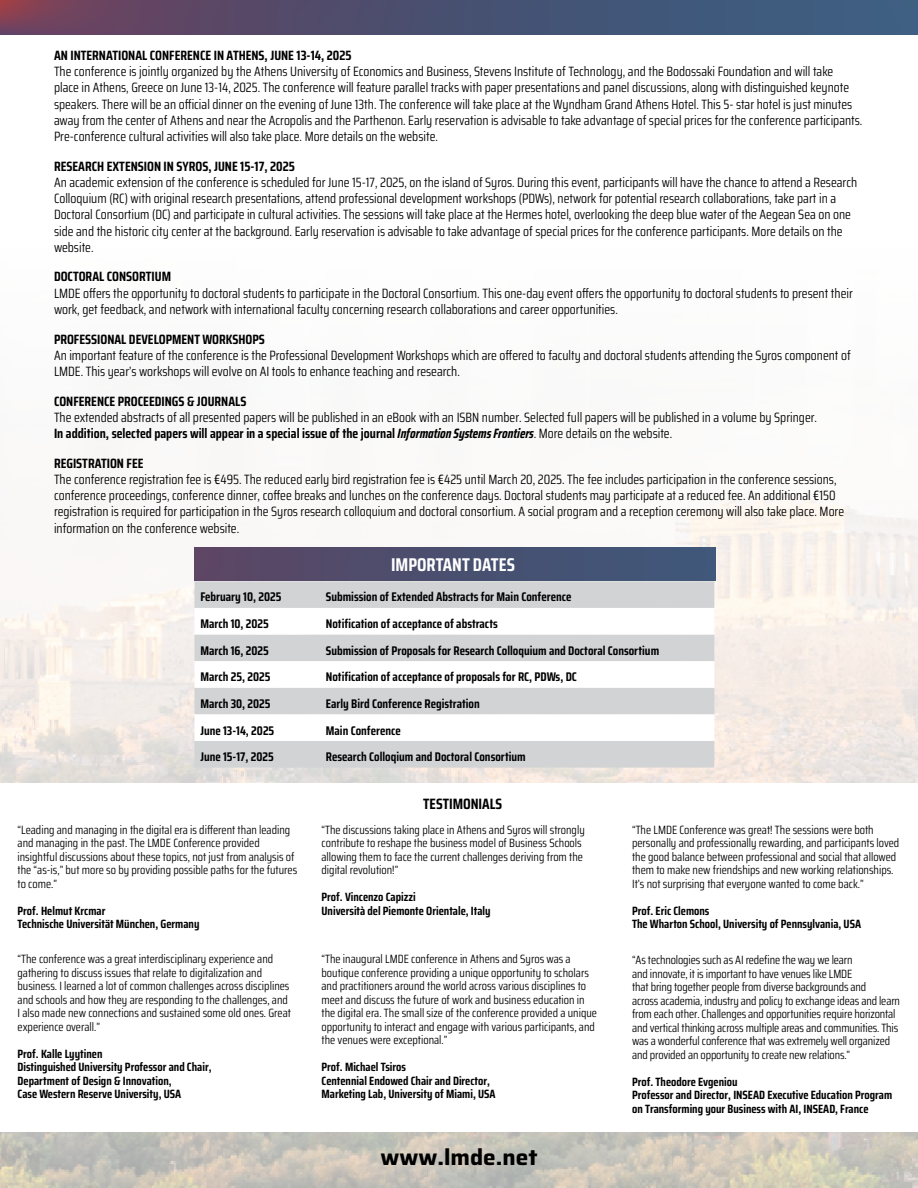
<style>
.page{position:relative;width:918px;height:1188px;background:#fff}
.page>*{position:absolute;margin:0;border:0;box-sizing:border-box;transform-origin:0 0}
.t1{font:700 22.5px "Saira";color:#000}
.t2{font:700 18.45px "Saira Condensed";color:#fff}
.t3{font:700 15px "Saira Condensed";color:#000}
.t4{font:13.5px/16.2px "Saira Condensed";color:#000}
.t5{font:700 13.5px "Saira Condensed";color:#000}
.t6{font:700 12.6px "Saira Condensed";color:#000}
.t7{font:12px/13.5px "Saira Condensed";color:#000}
.t8{font:700 12px/13.5px "Saira Condensed";color:#000}
.s1{font-weight:700}
.s2{font-weight:700;font-style:italic}
</style>
<div class="page">
<img style="left:0;top:495px;width:918px;height:693px">
<div style="left:0;top:784px;width:918px;height:348px;background:#fff"></div>
<svg style="left:0;top:0;width:918px;height:34px;background:#4e5070"></svg>
<div style="left:194px;top:547px;width:521px;height:34px;background:linear-gradient(to right,#5b4664,#3c587b)"></div>
<div style="left:194px;top:581px;width:520px;height:187px;background:#d1d3d4"></div>
<svg style="left:194px;top:608px;width:520px;height:133px"></svg>
<p class="t5" style="left:54px;top:44px;width:299px">AN INTERNATIONAL CONFERENCE IN ATHENS, JUNE 13-14, 2025</p>
<p class="t4" style="left:54px;top:63px;width:810px">The conference is jointly organized by the Athens University of Economics and Business, Stevens Institute of Technology, and the Bodossaki Foundation and will take<br>place in Athens, Greece on June 13-14, 2025. The conference will feature parallel tracks with paper presentations and panel discussions, along with distinguished keynote speakers. There will be an official dinner on the evening of June 13th. The conference will take place at the Wyndham Grand Athens Hotel. This 5- star hotel is just minutes away from the center of Athens and near the Acropolis and the Parthenon. Early reservation is advisable to take advantage of special prices for the conference participants.<br>Pre-conference cultural activities will also take place. More details on the website.</p>
<p class="t5" style="left:54px;top:155px;width:242px">RESEARCH EXTENSION IN SYROS, JUNE 15-17, 2025</p>
<p class="t4" style="left:54px;top:174px;width:805px">An academic extension of the conference is scheduled for June 15-17, 2025, on the island of Syros. During this event, participants will have the chance to attend a Research Colloquium (RC) with original research presentations, attend professional development workshops (PDWs), network for potential research collaborations, take part in a Doctoral Consortium (DC) and participate in cultural activities. The sessions will take place at the Hermes hotel, overlooking the deep blue water of the Aegean Sea on one side and the historic city center at the background. Early reservation is advisable to take advantage of special prices for the conference participants. More details on the website.</p>
<p class="t5" style="left:54px;top:266px;width:119px">DOCTORAL CONSORTIUM</p>
<p class="t4" style="left:54px;top:284px;width:800px">LMDE offers the opportunity to doctoral students to participate in the Doctoral Consortium. This one-day event offers the opportunity to doctoral students to present their work, get feedback, and network with international faculty concerning research collaborations and career opportunities.</p>
<p class="t5" style="left:54px;top:328px;width:212px">PROFESSIONAL DEVELOPMENT WORKSHOPS</p>
<p class="t4" style="left:54px;top:346px;width:798px">An important feature of the conference is the Professional Development Workshops which are offered to faculty and doctoral students attending the Syros component of<br>LMDE. This year’s workshops will evolve on AI tools to enhance teaching and research.</p>
<p class="t5" style="left:54px;top:390px;width:194px">CONFERENCE PROCEEDINGS &amp; JOURNALS</p>
<p class="t4" style="left:54px;top:409px;width:765px">The extended abstracts of all presented papers will be published in an eBook with an ISBN number. Selected full papers will be published in a volume by Springer.<br><span class="s1">In addition, selected papers will appear in a special issue of the journal</span> <span class="s2">Information Systems Frontiers</span>. More details on the website.</p>
<p class="t5" style="left:54px;top:452px;width:91px">REGISTRATION FEE</p>
<p class="t4" style="left:54px;top:471px;width:792px">The conference registration fee is €495. The reduced early bird registration fee is €425 until March 20, 2025. The fee includes participation in the conference sessions, conference proceedings, conference dinner, coffee breaks and lunches on the conference days. Doctoral students may participate at a reduced fee. An additional €150 registration is required for participation in the Syros research colloquium and doctoral consortium. A social program and a reception ceremony will also take place. More information on the conference website.</p>
<h2 class="t2" style="left:391px;top:550px;width:125px">IMPORTANT DATES</h2>
<p class="t6" style="left:200px;top:587px;width:82px">February 10, 2025</p>
<p class="t6" style="left:326px;top:587px;width:247px">Submission of Extended Abstracts for Main Conference</p>
<p class="t6" style="left:200px;top:613px;width:70px">March 10, 2025</p>
<p class="t6" style="left:326px;top:613px;width:173px">Notification of acceptance of abstracts</p>
<p class="t6" style="left:200px;top:640px;width:70px">March 16, 2025</p>
<p class="t6" style="left:326px;top:640px;width:335px">Submission of Proposals for Research Colloquium and Doctoral Consortium</p>
<p class="t6" style="left:200px;top:667px;width:71px">March 25, 2025</p>
<p class="t6" style="left:326px;top:667px;width:253px">Notification of acceptance of proposals for RC, PDWs, DC</p>
<p class="t6" style="left:200px;top:693px;width:72px">March 30, 2025</p>
<p class="t6" style="left:326px;top:693px;width:155px">Early Bird Conference Registration</p>
<p class="t6" style="left:200px;top:720px;width:75px">June 13-14, 2025</p>
<p class="t6" style="left:326px;top:720px;width:76px">Main Conference</p>
<p class="t6" style="left:200px;top:747px;width:75px">June 15-17, 2025</p>
<p class="t6" style="left:326px;top:747px;width:201px">Research Colloqium and Doctoral Consortium</p>
<p class="t7" style="left:18px;top:823px;width:281px">“Leading and managing in the digital era is different than leading and managing in the past. The LMDE Conference provided insightful discussions about these topics, not just from analysis of the “as-is,” but more so by providing possible paths for the futures to come.”</p>
<p class="t8" style="left:18px;top:904px;width:183px">Prof. Helmut Krcmar<br>Technische Universität München, Germany</p>
<p class="t7" style="left:18px;top:952px;width:275px">“The conference was a great interdisciplinary experience and gathering to discuss issues that relate to digitalization and business. I learned a lot of common challenges across disciplines and schools and how they are responding to the challenges, and I also made new connections and sustained some old ones. Great experience overall.”</p>
<p class="t8" style="left:18px;top:1046px;width:196px">Prof. Kalle Lyytinen<br>Distinguished University Professor and Chair, Department of Design &amp; Innovation,<br>Case Western Reserve University, USA</p>
<p class="t3" style="left:423px;top:792px;width:80px">TESTIMONIALS</p>
<p class="t7" style="left:322px;top:823px;width:265px">“The discussions taking place in Athens and Syros will strongly contribute to reshape the business model of Business Schools allowing them to face the current challenges deriving from the digital revolution!”</p>
<p class="t8" style="left:322px;top:890px;width:171px">Prof. Vincenzo Capizzi<br>Università del Piemonte Orientale, Italy</p>
<p class="t7" style="left:322px;top:952px;width:277px">“The inaugural LMDE conference in Athens and Syros was a boutique conference providing a unique opportunity to scholars and practitioners around the world across various disciplines to meet and discuss the future of work and business education in the digital era. The small size of the conference provided a unique opportunity to interact and engage with various participants, and the venues were exceptional.”</p>
<p class="t8" style="left:322px;top:1060px;width:176px">Prof. Michael Tsiros<br>Centennial Endowed Chair and Director,<br>Marketing Lab, University of Miami, USA</p>
<h1 class="t1" style="left:380px;top:1139px;width:159px">www.lmde.net</h1>
<p class="t7" style="left:632px;top:823px;width:269px">“The LMDE Conference was great! The sessions were both personally and professionally rewarding, and participants loved the good balance between professional and social that allowed them to make new friendships and new working relationships.<br>It’s not surprising that everyone wanted to come back.”</p>
<p class="t8" style="left:632px;top:904px;width:231px">Prof. Eric Clemons<br>The Wharton School, University of Pennsylvania, USA</p>
<p class="t7" style="left:632px;top:953px;width:269px">“As technologies such as AI redefine the way we learn<br>and innovate, it is important to have venues like LMDE<br>that bring together people from diverse backgrounds and<br>across academia, industry and policy to exchange ideas and learn from each other. Challenges and opportunities require horizontal and vertical thinking across multiple areas and communities. This was a wonderful conference that was extremely well organized and provided an opportunity to create new relations.”</p>
<p class="t8" style="left:632px;top:1075px;width:262px">Prof. Theodore Evgeniou<br>Professor and Director, INSEAD Executive Education Program on Transforming your Business with AI, INSEAD, France</p>
</div>
